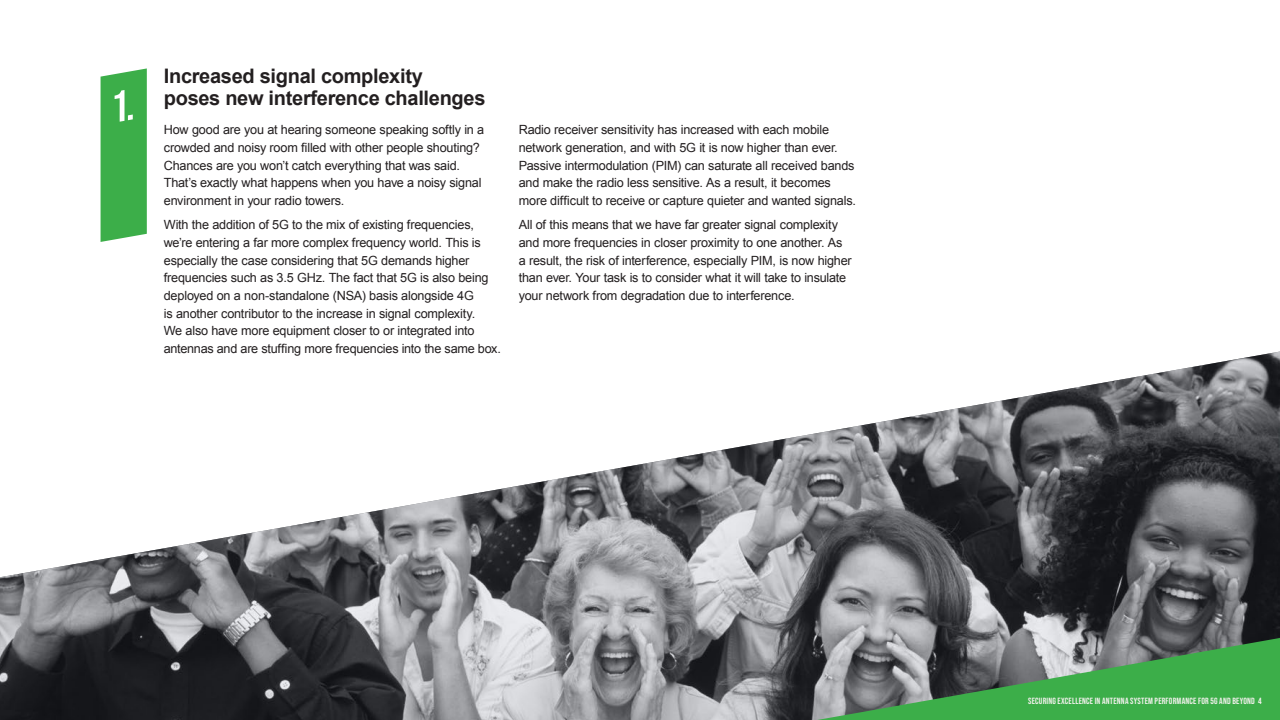
<style>
.page{position:relative;width:1280px;height:720px;background:#fff}
.page>*{position:absolute;margin:0;border:0;box-sizing:border-box;transform-origin:0 0}
.t1{font:700 20px/22px "Arial";letter-spacing:-.015em;color:#231f20}
.t2{font:12.7px/17.7px "Arial";letter-spacing:-.015em;color:#231f20}
.t3{font:700 9px "Bebas Neue Pro";letter-spacing:.025em;color:#f3f1ed}
</style>
<div class="page">
<svg style="left:101px;top:68px;width:46px;height:174px;background:#4ab356"></svg>
<img style="left:0;top:352px;width:1280px;height:368px">
<svg style="left:817px;top:638px;width:463px;height:82px;background:#5c9565"></svg>
<h1 class="t1" style="left:164px;top:66px;width:323px">Increased signal complexity<br>poses new interference challenges</h1>
<p class="t2" style="left:164px;top:121px;width:322px">How good are you at hearing someone speaking softly in a crowded and noisy room filled with other people shouting?<br>Chances are you won’t catch everything that was said.<br>That’s exactly what happens when you have a noisy signal environment in your radio towers.</p>
<p class="t2" style="left:164px;top:216px;width:339px">With the addition of 5G to the mix of existing frequencies, we’re entering a far more complex frequency world. This is especially the case considering that 5G demands higher frequencies such as 3.5 GHz. The fact that 5G is also being deployed on a non-standalone (NSA) basis alongside 4G<br>is another contributor to the increase in signal complexity.<br>We also have more equipment closer to or integrated into antennas and are stuffing more frequencies into the same box.</p>
<p class="t2" style="left:519px;top:121px;width:339px">Radio receiver sensitivity has increased with each mobile network generation, and with 5G it is now higher than ever.<br>Passive intermodulation (PIM) can saturate all received bands and make the radio less sensitive. As a result, it becomes more difficult to receive or capture quieter and wanted signals.</p>
<p class="t2" style="left:519px;top:216px;width:335px">All of this means that we have far greater signal complexity and more frequencies in closer proximity to one another. As a result, the risk of interference, especially PIM, is now higher than ever. Your task is to consider what it will take to insulate your network from degradation due to interference.</p>
<p class="t3" style="left:1028px;top:696px;width:235px">SECURING EXCELLENCE IN ANTENNA SYSTEM PERFORMANCE FOR 5G AND BEYOND 4</p>
</div>
